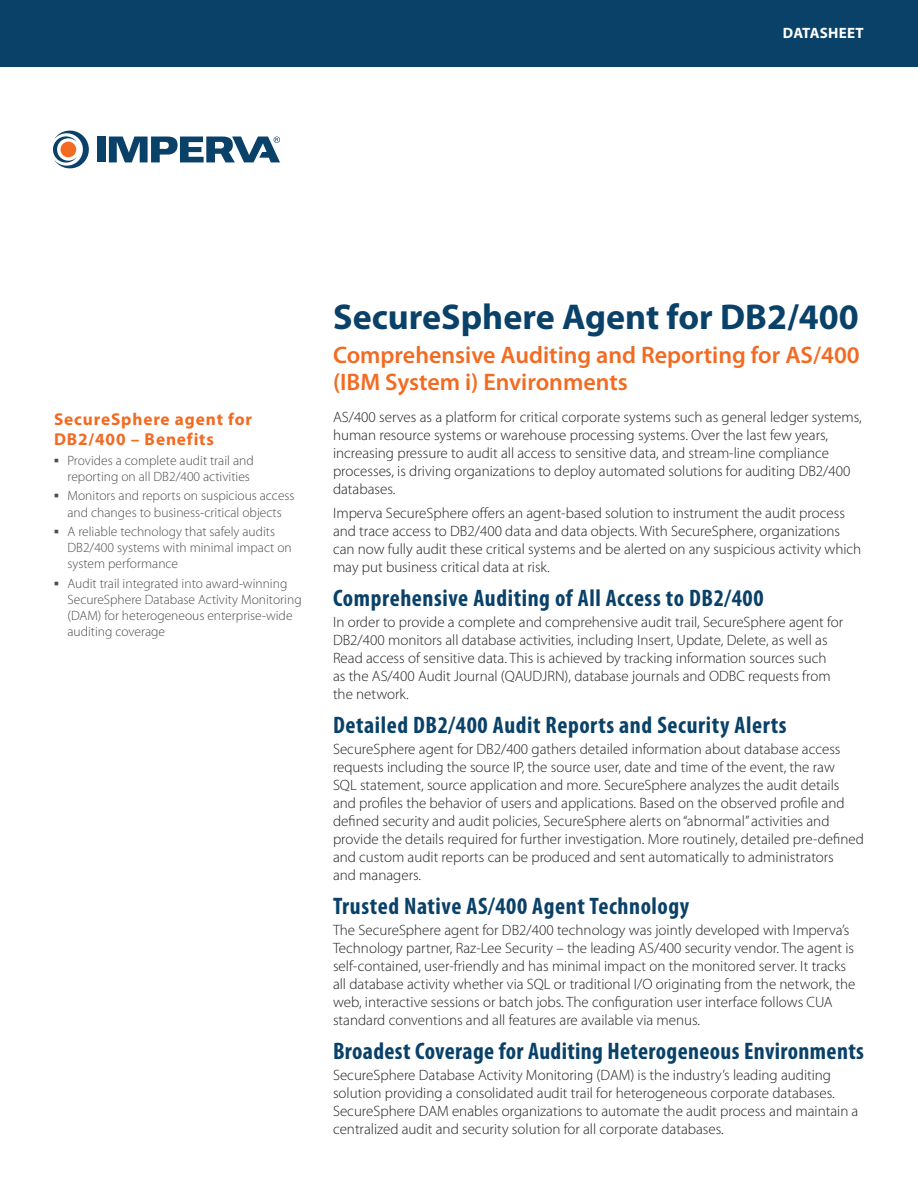
<style>
.page{position:relative;width:918px;height:1188px;background:#fff}
.page>*{position:absolute;margin:0;border:0;box-sizing:border-box;transform-origin:0 0}
.t1{font:700 36px "Myriad Pro";color:#094169}
.Subhead{font:700 condensed 24px "Myriad Pro";letter-spacing:.025em;color:#094169}
.Sub_title{font:600 24px/27px "Myriad Pro";color:#f36a21}
.Sidebar_header{font:700 17.25px/20.7px "Myriad Pro";letter-spacing:.05em;color:#f36a21}
.Body_type{font:300 15px/18px "Myriad Pro";color:#231f20}
.t2{font:700 15px "Myriad Pro";letter-spacing:.02em;color:#fff}
.t3{font:300 13.5px/16.2px "Myriad Pro";color:#4b4c4d}
.s1{font-family:"Arial";font-weight:700}
</style>
<div class="page">
<div style="left:0;top:0;width:918px;height:68px;background:#094169"></div>
<div style="left:97px;top:137px;width:8px;height:25px;background:#094169"></div>
<svg style="left:109px;top:137px;width:171px;height:25px"></svg>
<svg style="left:53px;top:130px;width:36px;height:39px"></svg>
<div style="left:61px;top:142px;width:15px;height:15px;background:#f36a21;border-radius:50%"></div>
<p class="t2" style="left:783px;top:23px;width:82px">DATASHEET</p>
<p class="Sidebar_header" style="left:54px;top:408px;width:200px">SecureSphere agent for<br>DB2/400 – Benefits</p>
<p class="t3" style="left:54px;top:452px;width:201px;text-align:right"><span class="s1">▪</span> Provides a complete audit trail and reporting on all DB2/400 activities</p>
<p class="t3" style="left:54px;top:488px;width:242px;text-align:center"><span class="s1">▪</span> Monitors and reports on suspicious access and changes to business-critical objects</p>
<p class="t3" style="left:68px;top:524px;width:226px;text-indent:-14px"><span class="s1">▪</span> A reliable technology that safely audits<br>DB2/400 systems with minimal impact on system performance</p>
<p class="t3" style="left:68px;top:576px;width:236px;text-indent:-14px"><span class="s1">▪</span> Audit trail integrated into award-winning SecureSphere Database Activity Monitoring (DAM) for heterogeneous enterprise-wide auditing coverage</p>
<p class="t1" style="left:333px;top:294px;width:527px">SecureSphere Agent for DB2/400</p>
<p class="Sub_title" style="left:333px;top:341px;width:528px">Comprehensive Auditing and Reporting for AS/400 (IBM System i) Environments</p>
<p class="Body_type" style="left:333px;top:408px;width:530px">AS/400 serves as a platform for critical corporate systems such as general ledger systems, human resource systems or warehouse processing systems. Over the last few years, increasing pressure to audit all access to sensitive data, and stream-line compliance processes, is driving organizations to deploy automated solutions for auditing DB2/400 databases.</p>
<p class="Body_type" style="left:333px;top:505px;width:530px">Imperva SecureSphere offers an agent-based solution to instrument the audit process and trace access to DB2/400 data and data objects. With SecureSphere, organizations can now fully audit these critical systems and be alerted on any suspicious activity which may put business critical data at risk.</p>
<p class="Subhead" style="left:333px;top:583px;width:432px">Comprehensive Auditing of All Access to DB2/400</p>
<p class="Body_type" style="left:333px;top:614px;width:512px">In order to provide a complete and comprehensive audit trail, SecureSphere agent for DB2/400 monitors all database activities, including Insert, Update, Delete, as well as Read access of sensitive data. This is achieved by tracking information sources such<br>as the AS/400 Audit Journal (QAUDJRN), database journals and ODBC requests from the network.</p>
<p class="Subhead" style="left:333px;top:710px;width:455px">Detailed DB2/400 Audit Reports and Security Alerts</p>
<p class="Body_type" style="left:333px;top:741px;width:532px">SecureSphere agent for DB2/400 gathers detailed information about database access requests including the source IP, the source user, date and time of the event, the raw<br>SQL statement, source application and more. SecureSphere analyzes the audit details and profiles the behavior of users and applications. Based on the observed profile and defined security and audit policies, SecureSphere alerts on “abnormal” activities and provide the details required for further investigation. More routinely, detailed pre-defined and custom audit reports can be produced and sent automatically to administrators<br>and managers.</p>
<p class="Subhead" style="left:333px;top:891px;width:358px">Trusted Native AS/400 Agent Technology</p>
<p class="Body_type" style="left:333px;top:922px;width:524px">The SecureSphere agent for DB2/400 technology was jointly developed with Imperva’s Technology partner, Raz-Lee Security – the leading AS/400 security vendor. The agent is self-contained, user-friendly and has minimal impact on the monitored server. It tracks all database activity whether via SQL or traditional I/O originating from the network, the web, interactive sessions or batch jobs. The configuration user interface follows CUA standard conventions and all features are available via menus.</p>
<p class="Subhead" style="left:333px;top:1036px;width:533px">Broadest Coverage for Auditing Heterogeneous Environments</p>
<p class="Body_type" style="left:333px;top:1067px;width:527px">SecureSphere Database Activity Monitoring (DAM) is the industry’s leading auditing solution providing a consolidated audit trail for heterogeneous corporate databases.<br>SecureSphere DAM enables organizations to automate the audit process and maintain a centralized audit and security solution for all corporate databases.</p>
</div>
